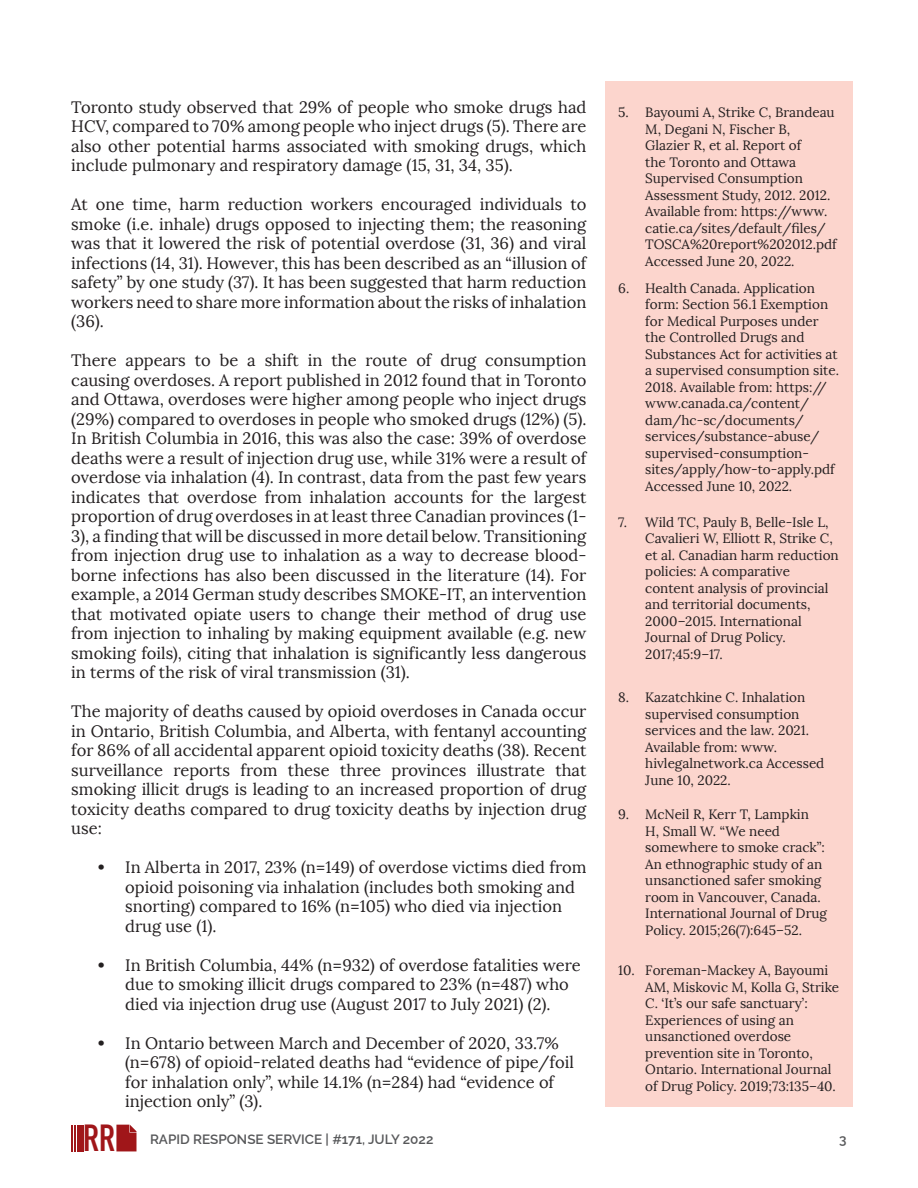
<style>
.page{position:relative;width:918px;height:1188px;background:#fff}
.page>*{position:absolute;margin:0;border:0;box-sizing:border-box;transform-origin:0 0}
.t1{font:700 37.2px "DIN Condensed";color:#a01619}
.body__serif__11pt{font:16.5px/19.5px "Lora";color:#231f20;text-align:justify}
.t2{font:13.5px/16.5px "Lora";color:#231f20}
.t3{font:600 13.5px "Raleway";color:#57585a}
.s1{font-weight:700}
</style>
<div class="page">
<hr style="left:71px;top:1125px;width:2px;height:26px;background:#a01619">
<hr style="left:74px;top:1125px;width:2px;height:26px;background:#a01619">
<hr style="left:77px;top:1125px;width:2px;height:26px;background:#a01619">
<hr style="left:81px;top:1125px;width:3px;height:26px;background:#a01619">
<svg style="left:116px;top:1125px;width:21px;height:26px"></svg>
<div style="left:605px;top:81px;width:248px;height:1026px;background:#fcd5cd"></div>
<p class="body__serif__11pt" style="left:71px;top:97px;width:517px">Toronto study observed that 29% of people who smoke drugs had HCV, compared to 70% among people who inject drugs (5). There are also other potential harms associated with smoking drugs, which include pulmonary and respiratory damage (15, 31, 34, 35).</p>
<p class="body__serif__11pt" style="left:71px;top:195px;width:517px">At one time, harm reduction workers encouraged individuals to smoke (i.e. inhale) drugs opposed to injecting them; the reasoning was that it lowered the risk of potential overdose (31, 36) and viral infections (14, 31). However, this has been described as an “illusion of safety” by one study (37). It has been suggested that harm reduction workers need to share more information about the risks of inhalation (36).</p>
<p class="body__serif__11pt" style="left:71px;top:351px;width:517px">There appears to be a shift in the route of drug consumption causing overdoses. A report published in 2012 found that in Toronto and Ottawa, overdoses were higher among people who inject drugs (29%) compared to overdoses in people who smoked drugs (12%) (5).<br>In British Columbia in 2016, this was also the case: 39% of overdose deaths were a result of injection drug use, while 31% were a result of overdose via inhalation (4). In contrast, data from the past few years indicates that overdose from inhalation accounts for the largest proportion of drug overdoses in at least three Canadian provinces (1- 3), a finding that will be discussed in more detail below. Transitioning from injection drug use to inhalation as a way to decrease blood&shy;borne infections has also been discussed in the literature (14). For example, a 2014 German study describes SMOKE-IT, an intervention that motivated opiate users to change their method of drug use from injection to inhaling by making equipment available (e.g. new smoking foils), citing that inhalation is significantly less dangerous in terms of the risk of viral transmission (31).</p>
<p class="body__serif__11pt" style="left:71px;top:702px;width:517px">The majority of deaths caused by opioid overdoses in Canada occur in Ontario, British Columbia, and Alberta, with fentanyl accounting for 86% of all accidental apparent opioid toxicity deaths (38). Recent surveillance reports from these three provinces illustrate that smoking illicit drugs is leading to an increased proportion of drug toxicity deaths compared to drug toxicity deaths by injection drug use:</p>
<p class="body__serif__11pt" style="left:125px;top:858px;width:463px;text-align:left;text-indent:-27px"><span class="s1">•</span> In Alberta in 2017, 23% (n=149) of overdose victims died from opioid poisoning via inhalation (includes both smoking and snorting) compared to 16% (n=105) who died via injection drug use (1).</p>
<p class="body__serif__11pt" style="left:125px;top:955px;width:457px;text-align:left;text-indent:-27px"><span class="s1">•</span> In British Columbia, 44% (n=932) of overdose fatalities were due to smoking illicit drugs compared to 23% (n=487) who died via injection drug use (August 2017 to July 2021) (2).</p>
<p class="body__serif__11pt" style="left:125px;top:1033px;width:450px;text-align:left;text-indent:-27px"><span class="s1">•</span> In Ontario between March and December of 2020, 33.7% (n=678) of opioid-related deaths had “evidence of pipe/foil for inhalation only”, while 14.1% (n=284) had “evidence of injection only” (3).</p>
<p class="t2" style="left:645px;top:104px;width:193px;text-indent:-27px">5. Bayoumi A, Strike C, Brandeau<br>M, Degani N, Fischer B,<br>Glazier R, et al. Report of<br>the Toronto and Ottawa<br>Supervised Consumption<br>Assessment Study, 2012. 2012.<br>Available from: https://www. catie.ca/sites/default/files/<br>TOSCA%20report%202012.pdf<br>Accessed June 20, 2022.</p>
<p class="t2" style="left:645px;top:280px;width:195px;text-indent:-27px">6. Health Canada. Application form: Section 56.1 Exemption for Medical Purposes under the Controlled Drugs and<br>Substances Act for activities at a supervised consumption site.<br>2018. Available from: https:// www.canada.ca/content/ dam/hc-sc/documents/ services/substance-abuse/ supervised-consumption&shy;sites/apply/how-to-apply.pdf<br>Accessed June 10, 2022.</p>
<p class="t2" style="left:645px;top:514px;width:195px;text-indent:-27px">7. Wild TC, Pauly B, Belle-Isle L,<br>Cavalieri W, Elliott R, Strike C, et al. Canadian harm reduction policies: A comparative content analysis of provincial and territorial documents,<br>2000–2015. International<br>Journal of Drug Policy.<br>2017;45:9–17.</p>
<p class="t2" style="left:645px;top:689px;width:181px;text-indent:-27px">8. Kazatchkine C. Inhalation supervised consumption services and the law. 2021.<br>Available from: www. hivlegalnetwork.ca Accessed<br>June 10, 2022.</p>
<p class="t2" style="left:645px;top:806px;width:183px;text-indent:-27px">9. McNeil R, Kerr T, Lampkin<br>H, Small W. “We need somewhere to smoke crack”:<br>An ethnographic study of an unsanctioned safer smoking room in Vancouver, Canada.<br>International Journal of Drug<br>Policy. 2015;26(7):645–52.</p>
<p class="t2" style="left:645px;top:962px;width:195px;text-indent:-27px">10. Foreman-Mackey A, Bayoumi<br>AM, Miskovic M, Kolla G, Strike<br>C. ‘It’s our safe sanctuary’:<br>Experiences of using an unsanctioned overdose prevention site in Toronto,<br>Ontario. International Journal of Drug Policy. 2019;73:135–40.</p>
<h1 class="t1" style="left:83px;top:1113px;width:33px">RR</h1>
<p class="t3" style="left:150px;top:1128px;width:285px">RAPID RESPONSE SERVICE | #171, JULY 2022</p>
<p class="t3" style="left:839px;top:1128px;width:9px">3</p>
</div>
